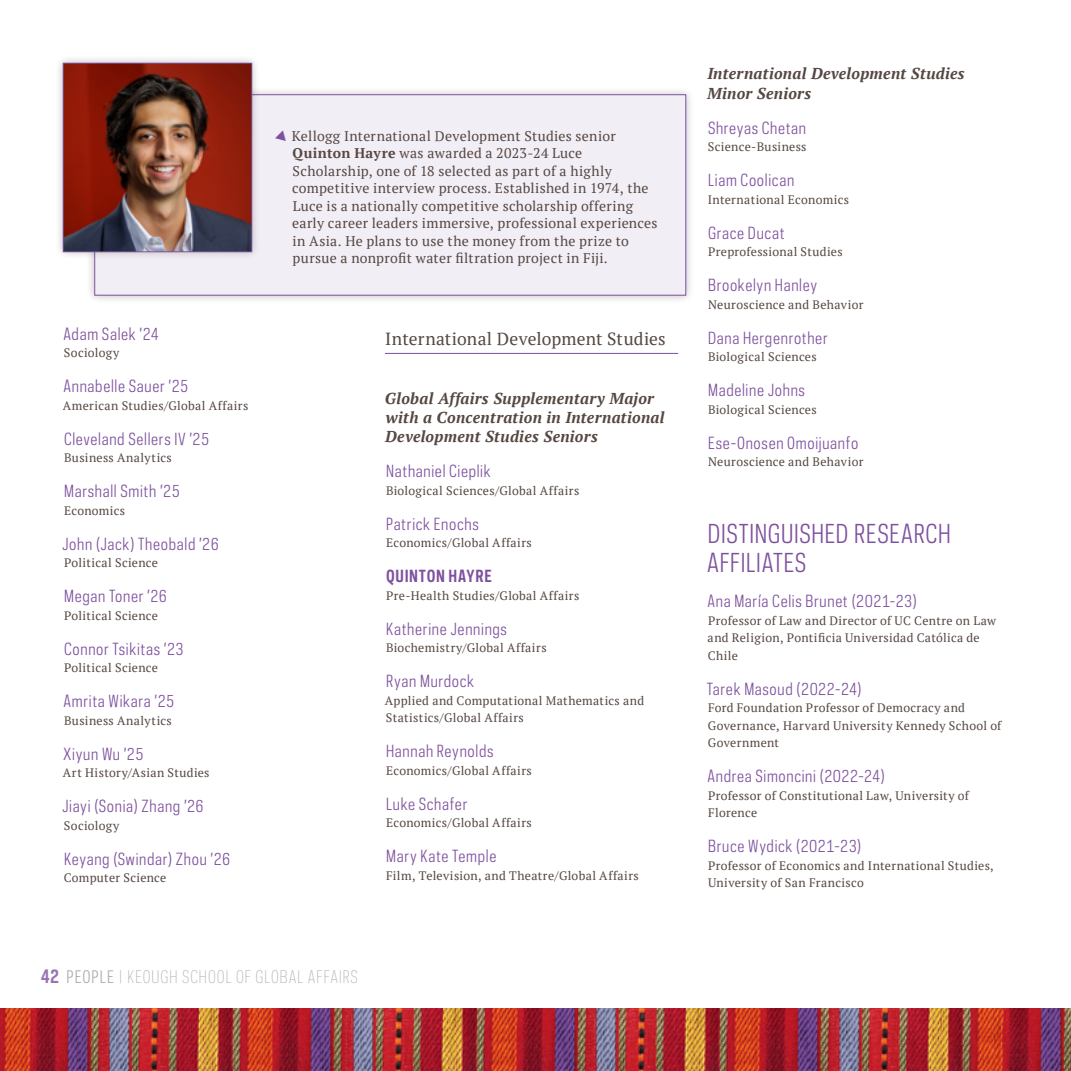
<style>
.page{position:relative;width:1071px;height:1071px;background:#fff}
.page>*{position:absolute;margin:0;border:0;box-sizing:border-box;transform-origin:0 0}
.t1{font:24.5px/29.4px "Galaxie Polaris Condensed";letter-spacing:.03em;color:#7e519e}
.t2{font:17.5px "PT Serif";letter-spacing:.01em;color:#554742}
.t3{font:300 16.28px "Galaxie Polaris Condensed";letter-spacing:.06em;color:#b4ada8}
.t4{font:15.75px "Galaxie Polaris Condensed";letter-spacing:.045em;color:#7e519e}
.t5{font:italic 700 15.75px/19.2px "PT Serif";letter-spacing:.02em;color:#554742}
.t6{font:700 15.75px "Galaxie Polaris Condensed";letter-spacing:.045em;color:#7e519e}
.t7{font:14px/17.5px "PT Serif";letter-spacing:.02em;color:#554742}
.t8{font:12.25px/17.5px "PT Serif";letter-spacing:.025em;color:#554742}
.s1{font-family:"Galaxie Polaris Condensed";color:#7e519e}
.s2{font-weight:700}
.s3{font-weight:700;font-size:17.5px;color:#9874b1}
.s4{font-weight:400}
</style>
<div class="page">
<hr style="left:385px;top:353px;width:293px;height:1px;background:#7e519e">
<img style="left:0;top:1008px;width:1071px;height:63px">
<div style="left:86px;top:87px;width:609px;height:216px;background:#000;opacity:.25"></div>
<div style="left:95px;top:95px;width:591px;height:200px;background:#f2eef5"></div>
<div style="left:94px;top:94px;width:592px;height:201px;border:1px solid #7e519e"></div>
<div style="left:54px;top:55px;width:206px;height:205px;background:#000;opacity:.25"></div>
<img style="left:65px;top:65px;width:185px;height:185px">
<div style="left:63px;top:63px;width:189px;height:189px;border:1px solid #7e519e"></div>
<p class="t4" style="left:63px;top:323px;width:97px">Adam Salek ’24</p>
<p class="t8" style="left:64px;top:344px;width:57px">Sociology</p>
<p class="t4" style="left:63px;top:375px;width:126px">Annabelle Sauer ’25</p>
<p class="t8" style="left:63px;top:396px;width:187px">American Studies/Global Affairs</p>
<p class="t4" style="left:64px;top:428px;width:147px">Cleveland Sellers IV ’25</p>
<p class="t8" style="left:64px;top:449px;width:109px">Business Analytics</p>
<p class="t4" style="left:64px;top:480px;width:117px">Marshall Smith ’25</p>
<p class="t8" style="left:64px;top:501px;width:63px">Economics</p>
<p class="t4" style="left:62px;top:533px;width:158px">John (Jack) Theobald ’26</p>
<p class="t8" style="left:64px;top:554px;width:95px">Political Science</p>
<p class="t4" style="left:64px;top:585px;width:104px">Megan Toner ’26</p>
<p class="t8" style="left:64px;top:606px;width:95px">Political Science</p>
<p class="t4" style="left:64px;top:638px;width:121px">Connor Tsikitas ’23</p>
<p class="t8" style="left:64px;top:659px;width:95px">Political Science</p>
<p class="t4" style="left:63px;top:690px;width:112px">Amrita Wikara ’25</p>
<p class="t8" style="left:64px;top:711px;width:109px">Business Analytics</p>
<p class="t4" style="left:63px;top:743px;width:82px">Xiyun Wu ’25</p>
<p class="t8" style="left:63px;top:764px;width:148px">Art History/Asian Studies</p>
<p class="t4" style="left:62px;top:795px;width:143px">Jiayi (Sonia) Zhang ’26</p>
<p class="t8" style="left:64px;top:816px;width:57px">Sociology</p>
<p class="t4" style="left:64px;top:848px;width:168px">Keyang (Swindar) Zhou ’26</p>
<p class="t8" style="left:64px;top:869px;width:104px">Computer Science</p>
<p class="t7" style="left:292px;top:127px;width:367px;text-indent:-17px"><span class="s1">◢</span> Kellogg International Development Studies senior <span class="s2">Quinton Hayre</span> was awarded a 2023-24 Luce Scholarship, one of 18 selected as part of a highly competitive interview process. Established in 1974, the Luce is a nationally competitive scholarship offering early career leaders immersive, professional experiences in Asia. He plans to use the money from the prize to pursue a nonprofit water filtration project in Fiji.</p>
<h2 class="t2" style="left:385px;top:328px;width:282px">International Development Studies</h2>
<p class="t5" style="left:385px;top:388px;width:281px">Global Affairs Supplementary Major with a Concentration in International<br>Development Studies Seniors</p>
<p class="t4" style="left:386px;top:461px;width:106px">Nathaniel Cieplik</p>
<p class="t8" style="left:386px;top:482px;width:195px">Biological Sciences/Global Affairs</p>
<p class="t4" style="left:386px;top:513px;width:94px">Patrick Enochs</p>
<p class="t8" style="left:386px;top:534px;width:147px">Economics/Global Affairs</p>
<p class="t6" style="left:386px;top:566px;width:107px">QUINTON HAYRE</p>
<p class="t8" style="left:386px;top:587px;width:195px">Pre-Health Studies/Global Affairs</p>
<p class="t4" style="left:386px;top:618px;width:122px">Katherine Jennings</p>
<p class="t8" style="left:386px;top:639px;width:162px">Biochemistry/Global Affairs</p>
<p class="t4" style="left:386px;top:671px;width:90px">Ryan Murdock</p>
<p class="t8" style="left:385px;top:692px;width:261px">Applied and Computational Mathematics and<br>Statistics/Global Affairs</p>
<p class="t4" style="left:386px;top:741px;width:109px">Hannah Reynolds</p>
<p class="t8" style="left:386px;top:762px;width:147px">Economics/Global Affairs</p>
<p class="t4" style="left:386px;top:793px;width:83px">Luke Schafer</p>
<p class="t8" style="left:386px;top:814px;width:147px">Economics/Global Affairs</p>
<p class="t4" style="left:386px;top:846px;width:112px">Mary Kate Temple</p>
<p class="t8" style="left:386px;top:867px;width:254px">Film, Television, and Theatre/Global Affairs</p>
<h3 class="t3" style="left:41px;top:966px;width:318px"><span class="s3">42</span> <span class="s4">PEOPLE</span> | KEOUGH SCHOOL OF GLOBAL AFFAIRS</h3>
<p class="t5" style="left:707px;top:64px;width:259px">International Development Studies<br>Minor Seniors</p>
<p class="t4" style="left:708px;top:117px;width:100px">Shreyas Chetan</p>
<p class="t8" style="left:708px;top:138px;width:100px">Science-Business</p>
<p class="t4" style="left:708px;top:170px;width:88px">Liam Coolican</p>
<p class="t8" style="left:708px;top:190px;width:143px">International Economics</p>
<p class="t4" style="left:708px;top:222px;width:78px">Grace Ducat</p>
<p class="t8" style="left:708px;top:243px;width:136px">Preprofessional Studies</p>
<p class="t4" style="left:708px;top:275px;width:110px">Brookelyn Hanley</p>
<p class="t8" style="left:708px;top:295px;width:157px">Neuroscience and Behavior</p>
<p class="t4" style="left:708px;top:327px;width:121px">Dana Hergenrother</p>
<p class="t8" style="left:708px;top:348px;width:110px">Biological Sciences</p>
<p class="t4" style="left:708px;top:380px;width:98px">Madeline Johns</p>
<p class="t8" style="left:708px;top:400px;width:110px">Biological Sciences</p>
<p class="t4" style="left:708px;top:432px;width:152px">Ese-Onosen Omoijuanfo</p>
<p class="t8" style="left:708px;top:453px;width:157px">Neuroscience and Behavior</p>
<h1 class="t1" style="left:707px;top:518px;width:245px">DISTINGUISHED RESEARCH<br>AFFILIATES</h1>
<p class="t4" style="left:707px;top:591px;width:211px">Ana María Celis Brunet (2021-23)</p>
<p class="t8" style="left:708px;top:611px;width:290px">Professor of Law and Director of UC Centre on Law and Religion, Pontificia Universidad Católica de<br>Chile</p>
<p class="t4" style="left:707px;top:678px;width:156px">Tarek Masoud (2022-24)</p>
<p class="t8" style="left:708px;top:699px;width:295px">Ford Foundation Professor of Democracy and<br>Governance, Harvard University Kennedy School of<br>Government</p>
<p class="t4" style="left:707px;top:766px;width:179px">Andrea Simoncini (2022-24)</p>
<p class="t8" style="left:708px;top:786px;width:263px">Professor of Constitutional Law, University of<br>Florence</p>
<p class="t4" style="left:708px;top:836px;width:155px">Bruce Wydick (2021-23)</p>
<p class="t8" style="left:708px;top:856px;width:287px">Professor of Economics and International Studies,<br>University of San Francisco</p>
</div>
